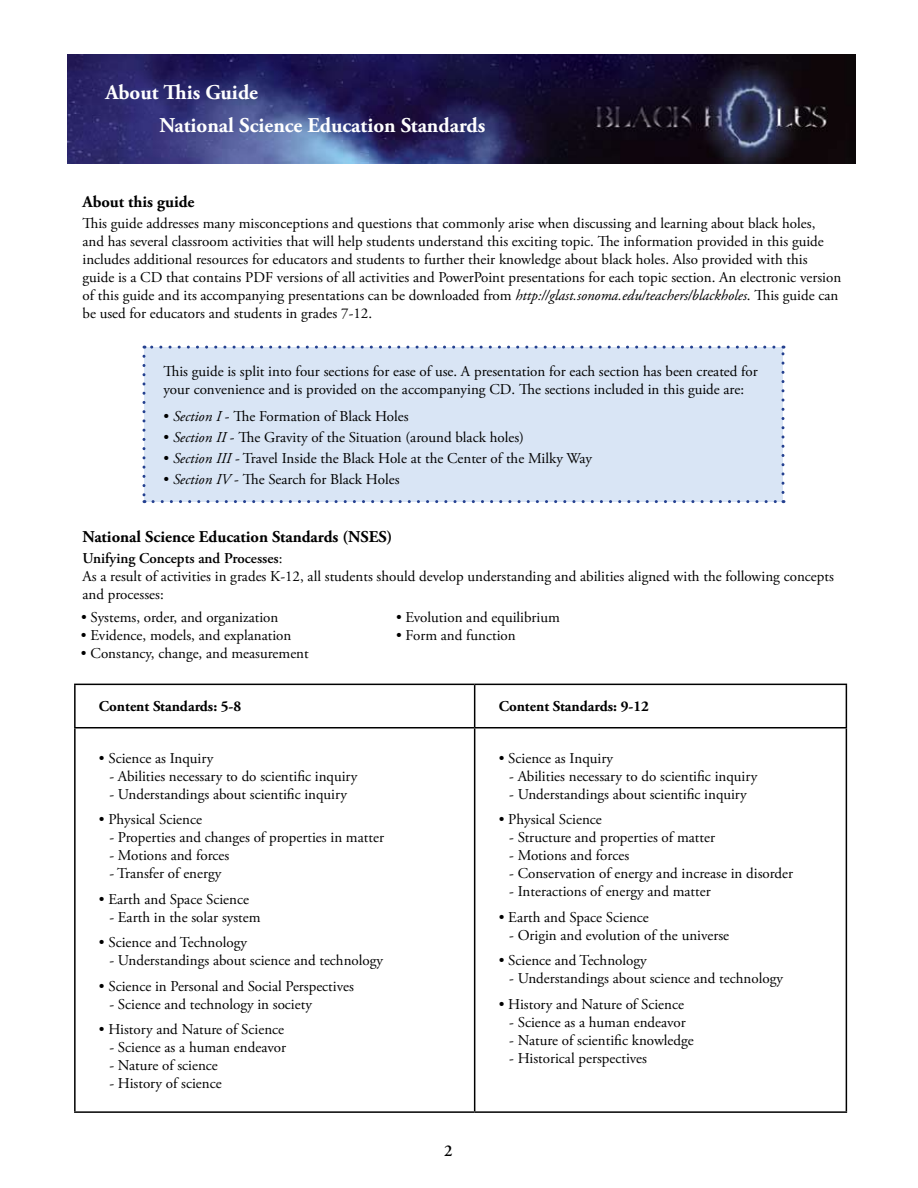
<style>
.page{position:relative;width:918px;height:1188px;background:#fff}
.page>*{position:absolute;margin:0;border:0;box-sizing:border-box;transform-origin:0 0}
.t1{font:700 21px/32.7px "Adobe Garamond Pro";color:#fff}
.t2{font:700 16.5px "Adobe Garamond Pro";color:#000}
.t3{font:15px/18px "Adobe Garamond Pro";color:#000}
.t4{font:700 15px "Adobe Garamond Pro";color:#000}
.s1{font-style:italic}
.s2{font-weight:600}
</style>
<div class="page">
<img style="left:67px;top:54px;width:788px;height:110px">
<hr style="left:74px;top:684px;width:401px;height:1px;background:#000">
<hr style="left:74px;top:685px;width:2px;height:42px;background:#000">
<hr style="left:475px;top:684px;width:372px;height:1px;background:#000">
<hr style="left:474px;top:685px;width:1px;height:42px;background:#000">
<hr style="left:846px;top:685px;width:1px;height:42px;background:#000">
<hr style="left:74px;top:727px;width:401px;height:1px;background:#000">
<hr style="left:74px;top:728px;width:2px;height:383px;background:#000">
<hr style="left:475px;top:727px;width:372px;height:1px;background:#000">
<hr style="left:474px;top:728px;width:1px;height:383px;background:#000">
<hr style="left:846px;top:728px;width:1px;height:383px;background:#000">
<hr style="left:74px;top:1111px;width:401px;height:2px;background:#000">
<hr style="left:475px;top:1111px;width:372px;height:2px;background:#000">
<div style="left:144px;top:347px;width:639px;height:155px;background:#d9e5f5"></div>
<svg style="left:142px;top:356px;width:4px;height:147px"></svg>
<svg style="left:153px;top:500px;width:631px;height:3px"></svg>
<svg style="left:782px;top:346px;width:2px;height:147px"></svg>
<svg style="left:144px;top:346px;width:630px;height:3px"></svg>
<p class="t1" style="left:159px;top:76px;width:327px;text-indent:-54px">About This Guide<br>National Science Education Standards</p>
<p class="t2" style="left:82px;top:192px;width:114px">About this guide</p>
<p class="t3" style="left:82px;top:215px;width:760px">This guide addresses many misconceptions and questions that commonly arise when discussing and learning about black holes,<br>and has several classroom activities that will help students understand this exciting topic. The information provided in this guide includes additional resources for educators and students to further their knowledge about black holes. Also provided with this guide is a CD that contains PDF versions of all activities and PowerPoint presentations for each topic section. An electronic version of this guide and its accompanying presentations can be downloaded from <span class="s1">http://glast.sonoma.edu/teachers/blackholes</span>. This guide can be used for educators and students in grades 7-12.</p>
<p class="t3" style="left:164px;top:362px;width:596px">This guide is split into four sections for ease of use. A presentation for each section has been created for your convenience and is provided on the accompanying CD. The sections included in this guide are:</p>
<p class="t3" style="left:164px;top:407px;width:247px">• <span class="s1">Section I</span> - The Formation of Black Holes</p>
<p class="t3" style="left:164px;top:428px;width:362px">• <span class="s1">Section II</span> - The Gravity of the Situation (around black holes)</p>
<p class="t3" style="left:164px;top:449px;width:430px">• <span class="s1">Section III</span> - Travel Inside the Black Hole at the Center of the Milky Way</p>
<p class="t3" style="left:164px;top:470px;width:238px">• <span class="s1">Section IV</span> - The Search for Black Holes</p>
<p class="t2" style="left:82px;top:527px;width:312px">National Science Education Standards (NSES)</p>
<p class="t3" style="left:82px;top:550px;width:753px"><span class="s2">Unifying Concepts and Processes</span>:<br>As a result of activities in grades K-12, all students should develop understanding and abilities aligned with the following concepts and processes:</p>
<p class="t3" style="left:81px;top:608px;width:199px">• Systems, order, and organization</p>
<p class="t3" style="left:396px;top:608px;width:165px">• Evolution and equilibrium</p>
<p class="t3" style="left:81px;top:626px;width:212px">• Evidence, models, and explanation</p>
<p class="t3" style="left:396px;top:626px;width:121px">• Form and function</p>
<p class="t3" style="left:81px;top:644px;width:229px">• Constancy, change, and measurement</p>
<p class="t4" style="left:99px;top:698px;width:144px">Content Standards: 5-8</p>
<p class="t4" style="left:499px;top:698px;width:152px">Content Standards: 9-12</p>
<p class="t3" style="left:99px;top:749px;width:116px">• Science as Inquiry</p>
<p class="t3" style="left:109px;top:767px;width:250px">- Abilities necessary to do scientific inquiry</p>
<p class="t3" style="left:109px;top:785px;width:239px">- Understandings about scientific inquiry</p>
<p class="t3" style="left:99px;top:811px;width:105px">• Physical Science</p>
<p class="t3" style="left:109px;top:829px;width:276px">- Properties and changes of properties in matter</p>
<p class="t3" style="left:109px;top:847px;width:122px">- Motions and forces</p>
<p class="t3" style="left:109px;top:865px;width:113px">- Transfer of energy</p>
<p class="t3" style="left:99px;top:890px;width:152px">• Earth and Space Science</p>
<p class="t3" style="left:109px;top:908px;width:153px">- Earth in the solar system</p>
<p class="t3" style="left:99px;top:934px;width:150px">• Science and Technology</p>
<p class="t3" style="left:109px;top:952px;width:275px">- Understandings about science and technology</p>
<p class="t3" style="left:99px;top:977px;width:257px">• Science in Personal and Social Perspectives</p>
<p class="t3" style="left:109px;top:995px;width:204px">- Science and technology in society</p>
<p class="t3" style="left:99px;top:1021px;width:187px">• History and Nature of Science</p>
<p class="t3" style="left:109px;top:1039px;width:178px">- Science as a human endeavor</p>
<p class="t3" style="left:109px;top:1057px;width:110px">- Nature of science</p>
<p class="t3" style="left:109px;top:1075px;width:114px">- History of science</p>
<p class="t3" style="left:499px;top:749px;width:116px">• Science as Inquiry</p>
<p class="t3" style="left:509px;top:767px;width:250px">- Abilities necessary to do scientific inquiry</p>
<p class="t3" style="left:509px;top:785px;width:239px">- Understandings about scientific inquiry</p>
<p class="t3" style="left:499px;top:811px;width:105px">• Physical Science</p>
<p class="t3" style="left:509px;top:829px;width:207px">- Structure and properties of matter</p>
<p class="t3" style="left:509px;top:847px;width:122px">- Motions and forces</p>
<p class="t3" style="left:509px;top:865px;width:285px">- Conservation of energy and increase in disorder</p>
<p class="t3" style="left:509px;top:883px;width:203px">- Interactions of energy and matter</p>
<p class="t3" style="left:499px;top:908px;width:152px">• Earth and Space Science</p>
<p class="t3" style="left:509px;top:926px;width:222px">- Origin and evolution of the universe</p>
<p class="t3" style="left:499px;top:952px;width:150px">• Science and Technology</p>
<p class="t3" style="left:509px;top:970px;width:275px">- Understandings about science and technology</p>
<p class="t3" style="left:499px;top:995px;width:187px">• History and Nature of Science</p>
<p class="t3" style="left:509px;top:1013px;width:178px">- Science as a human endeavor</p>
<p class="t3" style="left:509px;top:1031px;width:186px">- Nature of scientific knowledge</p>
<p class="t3" style="left:509px;top:1049px;width:139px">- Historical perspectives</p>
</div>
